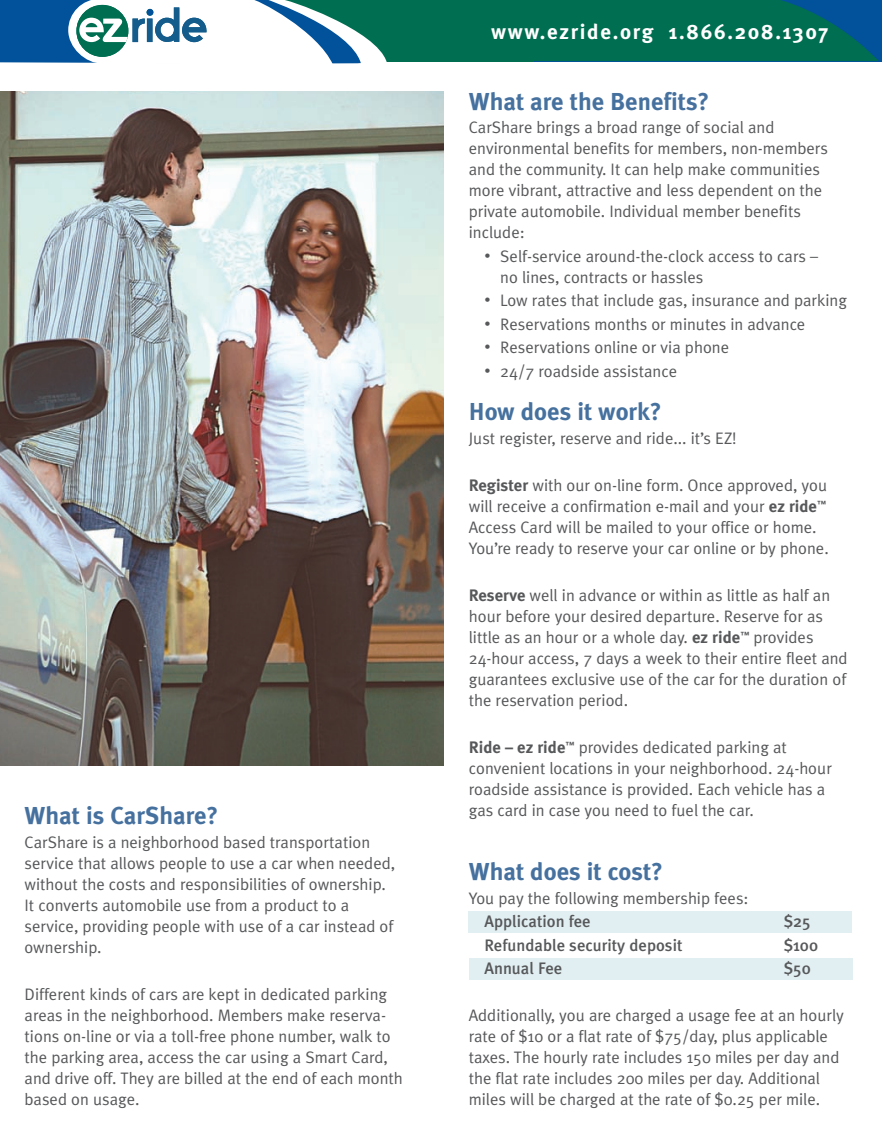
<style>
.page{position:relative;width:882px;height:1134px;background:#fff}
.page>*{position:absolute;margin:0;border:0;box-sizing:border-box;transform-origin:0 0}
.t1{font:700 24.5px "Meta Plus";color:#46719f}
.t2{font:700 21px "Meta Plus";letter-spacing:.08em;color:#fff}
.t3{font:16.62px/21px "Meta Plus Normal";color:#57585a}
.t4{font:500 16.62px "Meta Plus";color:#57585a}
.s1{font-size:12.25px}
.s2{font-family:"Meta Plus";font-weight:700}
</style>
<div class="page">
<div style="left:7px;top:0;width:527px;height:61px;background:#006e51"></div>
<svg style="left:0;top:0;width:387px;height:63px"></svg>
<img style="left:0;top:92px;width:444px;height:674px">
<svg style="left:534px;top:0;width:345px;height:61px;background:#006a59"></svg>
<div style="left:469px;top:959px;width:384px;height:21px;background:#e2eff2"></div>
<div style="left:468px;top:912px;width:384px;height:21px;background:#e2eff2"></div>
<h1 class="t1" style="left:25px;top:801px;width:195px">What is CarShare?</h1>
<p class="t3" style="left:25px;top:831px;width:372px">CarShare is a neighborhood based transportation service that allows people to use a car when needed, without the costs and responsibilities of ownership.<br>It converts automobile use from a product to a service, providing people with use of a car instead of ownership.</p>
<p class="t3" style="left:25px;top:983px;width:380px">Different kinds of cars are kept in dedicated parking areas in the neighborhood. Members make reserva&shy;tions on-line or via a toll-free phone number, walk to the parking area, access the car using a Smart Card, and drive off. They are billed at the end of each month based on usage.</p>
<p class="t2" style="left:491px;top:19px;width:339px">www.ezride.org 1.866.208.1307</p>
<h1 class="t1" style="left:469px;top:87px;width:242px">What are the Benefits?</h1>
<p class="t3" style="left:469px;top:117px;width:361px">CarShare brings a broad range of social and environmental benefits for members, non-members and the community. It can help make communities more vibrant, attractive and less dependent on the private automobile. Individual member benefits include:</p>
<p class="t3" style="left:500px;top:245px;width:319px;text-indent:-16px"><span class="s1">•</span> Self-service around-the-clock access to cars – no lines, contracts or hassles</p>
<p class="t3" style="left:485px;top:290px;width:364px"><span class="s1">•</span> Low rates that include gas, insurance and parking</p>
<p class="t3" style="left:485px;top:313px;width:322px"><span class="s1">•</span> Reservations months or minutes in advance</p>
<p class="t3" style="left:485px;top:337px;width:246px"><span class="s1">•</span> Reservations online or via phone</p>
<p class="t3" style="left:485px;top:360px;width:194px"><span class="s1">•</span> 24/7 roadside assistance</p>
<h1 class="t1" style="left:469px;top:398px;width:194px">How does it work?</h1>
<p class="t3" style="left:469px;top:427px;width:269px">Just register, reserve and ride... it’s EZ!</p>
<p class="t3" style="left:469px;top:474px;width:362px"><span class="s2">Register</span> with our on-line form. Once approved, you will receive a confirmation e-mail and your <span class="s2">ez ride</span><sup>™ </sup>Access Card will be mailed to your office or home.<br>You’re ready to reserve your car online or by phone.</p>
<p class="t3" style="left:469px;top:584px;width:380px"><span class="s2">Reserve</span> well in advance or within as little as half an hour before your desired departure. Reserve for as little as an hour or a whole day. <span class="s2">ez ride</span><sup>™</sup> provides 24-hour access, 7 days a week to their entire fleet and guarantees exclusive use of the car for the duration of the reservation period.</p>
<p class="t3" style="left:469px;top:736px;width:365px"><span class="s2">Ride – ez ride</span><sup>™</sup> provides dedicated parking at convenient locations in your neighborhood. 24-hour roadside assistance is provided. Each vehicle has a gas card in case you need to fuel the car.</p>
<h1 class="t1" style="left:469px;top:858px;width:196px">What does it cost?</h1>
<p class="t3" style="left:469px;top:887px;width:281px">You pay the following membership fees:</p>
<p class="t4" style="left:485px;top:912px;width:108px">Application fee</p>
<p class="t4" style="left:784px;top:912px;width:29px">$25</p>
<p class="t4" style="left:485px;top:936px;width:200px">Refundable security deposit</p>
<p class="t4" style="left:784px;top:936px;width:36px">$100</p>
<p class="t4" style="left:485px;top:959px;width:79px">Annual Fee</p>
<p class="t4" style="left:784px;top:959px;width:29px">$50</p>
<p class="t3" style="left:469px;top:1005px;width:377px">Additionally, you are charged a usage fee at an hourly rate of $10 or a flat rate of $75/day, plus applicable taxes. The hourly rate includes 150 miles per day and the flat rate includes 200 miles per day. Additional miles will be charged at the rate of $0.25 per mile.</p>
</div>
